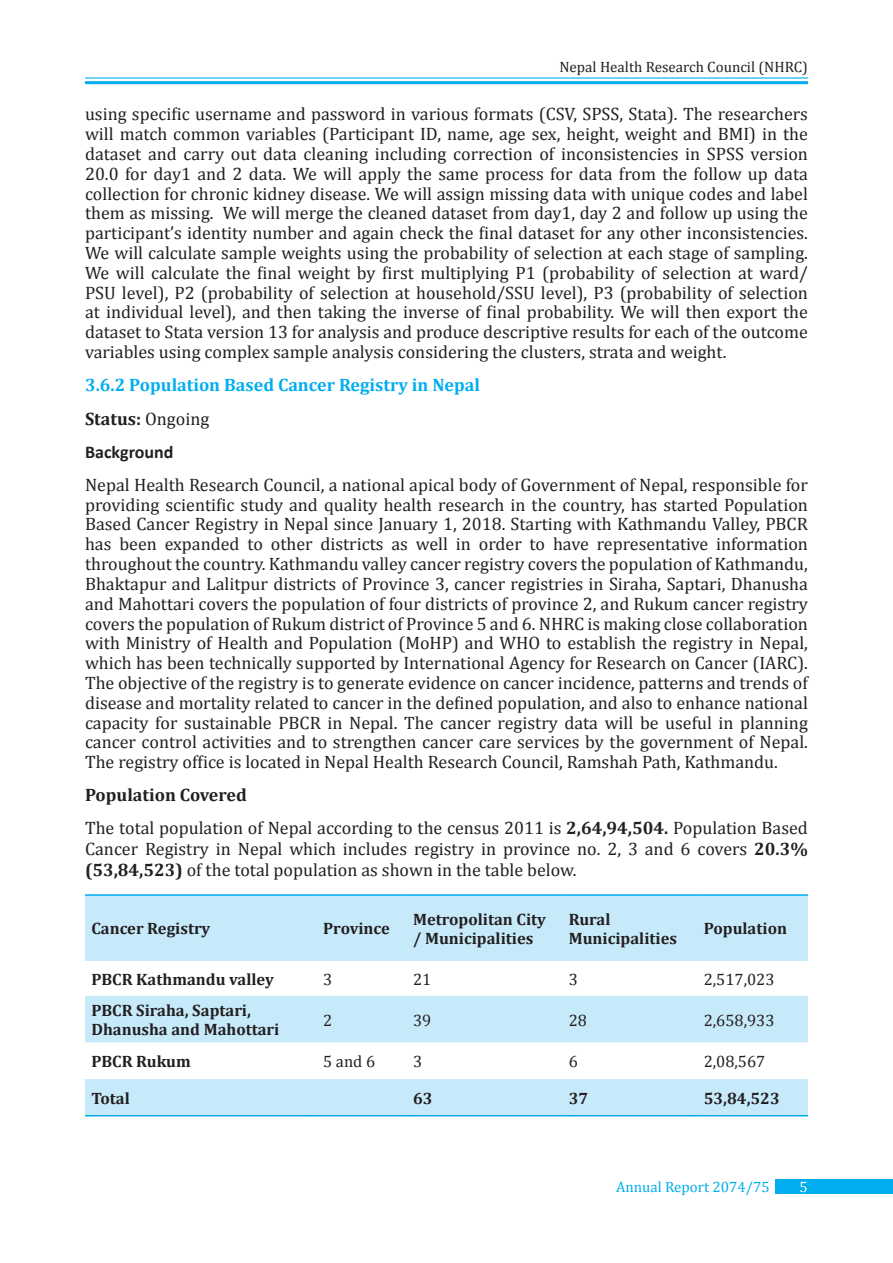
<style>
.page{position:relative;width:893px;height:1263px;background:#fff}
.page>*{position:absolute;margin:0;border:0;box-sizing:border-box;transform-origin:0 0}
.t1{font:18px/19.8px "Cambria";color:#231f20;text-align:justify}
.t2{font:700 18px/33.5px "Cambria";color:#00aeef}
.t3{font:700 18px "Calibri";color:#231f20}
.t4{font:700 16.5px/18.9px "Cambria";color:#231f20}
.t5{font:16.5px "Cambria";color:#231f20}
.t6{font:15px "Cambria";color:#231f20}
.t7{font:15px "Cambria";color:#00aeef}
.t8{font:15px "Cambria";color:#fff}
.s1{color:#231f20}
.s2{font-weight:400;color:#231f20}
.s3{font-weight:700}
</style>
<div class="page">
<hr style="left:85px;top:81px;width:723px;height:3px;background:#00aeef">
<hr style="left:85px;top:77px;width:723px;height:2px;background:#00aeef">
<div style="left:775px;top:1179px;width:118px;height:15px;background:#00aeef"></div>
<svg style="left:85px;top:896px;width:723px;height:219px;fill:#c7eafb"></svg>
<hr style="left:85px;top:894px;width:232px;height:2px;background:#00aeef">
<hr style="left:317px;top:894px;width:90px;height:2px;background:#00aeef">
<hr style="left:407px;top:894px;width:155px;height:2px;background:#00aeef">
<hr style="left:562px;top:894px;width:135px;height:2px;background:#00aeef">
<hr style="left:697px;top:894px;width:111px;height:2px;background:#00aeef">
<hr style="left:85px;top:1115px;width:232px;height:1px;background:#00aeef">
<hr style="left:317px;top:1115px;width:90px;height:1px;background:#00aeef">
<hr style="left:407px;top:1115px;width:155px;height:1px;background:#00aeef">
<hr style="left:562px;top:1115px;width:135px;height:1px;background:#00aeef">
<hr style="left:697px;top:1115px;width:111px;height:1px;background:#00aeef">
<p class="t6" style="left:559px;top:61px;width:250px">Nepal Health Research Council (NHRC)</p>
<p class="t1" style="left:85px;top:104px;width:724px">using specific username and password in various formats (CSV, SPSS, Stata). The researchers will match common variables (Participant ID, name, age sex, height, weight and BMI) in the dataset and carry out data cleaning including correction of inconsistencies in SPSS version 20.0 for day1 and 2 data. We will apply the same process for data from the follow up data collection for chronic kidney disease. We will assign missing data with unique codes and label them as missing. We will merge the cleaned dataset from day1, day 2 and follow up using the participant’s identity number and again check the final dataset for any other inconsistencies.<br>We will calculate sample weights using the probability of selection at each stage of sampling.<br>We will calculate the final weight by first multiplying P1 (probability of selection at ward/ PSU level), P2 (probability of selection at household/SSU level), P3 (probability of selection at individual level), and then taking the inverse of final probability. We will then export the dataset to Stata version 13 for analysis and produce descriptive results for each of the outcome variables using complex sample analysis considering the clusters, strata and weight.</p>
<p class="t2" style="left:85px;top:370px;width:396px">3.6.2 Population Based Cancer Registry in Nepal<br><span class="s1">Status:</span> <span class="s2">Ongoing</span></p>
<p class="t3" style="left:85px;top:446px;width:90px">Background</p>
<p class="t1" style="left:85px;top:477px;width:724px">Nepal Health Research Council, a national apical body of Government of Nepal, responsible for providing scientific study and quality health research in the country, has started Population Based Cancer Registry in Nepal since January 1, 2018. Starting with Kathmandu Valley, PBCR has been expanded to other districts as well in order to have representative information throughout the country. Kathmandu valley cancer registry covers the population of Kathmandu, Bhaktapur and Lalitpur districts of Province 3, cancer registries in Siraha, Saptari, Dhanusha and Mahottari covers the population of four districts of province 2, and Rukum cancer registry covers the population of Rukum district of Province 5 and 6. NHRC is making close collaboration with Ministry of Health and Population (MoHP) and WHO to establish the registry in Nepal, which has been technically supported by International Agency for Research on Cancer (IARC).<br>The objective of the registry is to generate evidence on cancer incidence, patterns and trends of disease and mortality related to cancer in the defined population, and also to enhance national capacity for sustainable PBCR in Nepal. The cancer registry data will be useful in planning cancer control activities and to strengthen cancer care services by the government of Nepal.<br>The registry office is located in Nepal Health Research Council, Ramshah Path, Kathmandu.</p>
<p class="t1" style="left:85px;top:778px;width:724px;line-height:33.5px"><span class="s3">Population Covered<br></span>The total population of Nepal according to the census 2011 is <span class="s3">2,64,94,504.</span> Population Based</p>
<p class="t1" style="left:85px;top:838px;width:724px;line-height:20.7px">Cancer Registry in Nepal which includes registry in province no. 2, 3 and 6 covers <span class="s3">20.3% (53,84,523)</span> of the total population as shown in the table below.</p>
<p class="t4" style="left:91px;top:921px;width:120px">Cancer Registry</p>
<p class="t4" style="left:323px;top:921px;width:68px">Province</p>
<p class="t4" style="left:413px;top:911px;width:134px">Metropolitan City / Municipalities</p>
<p class="t4" style="left:569px;top:911px;width:110px">Rural<br>Municipalities</p>
<p class="t4" style="left:704px;top:921px;width:85px">Population</p>
<p class="t4" style="left:91px;top:971px;width:184px">PBCR Kathmandu valley</p>
<p class="t5" style="left:323px;top:973px;width:11px">3</p>
<p class="t5" style="left:413px;top:969px;width:20px">21</p>
<p class="t5" style="left:569px;top:973px;width:11px">3</p>
<p class="t5" style="left:704px;top:969px;width:72px">2,517,023</p>
<p class="t4" style="left:91px;top:1002px;width:189px">PBCR Siraha, Saptari,<br>Dhanusha and Mahottari</p>
<p class="t5" style="left:323px;top:1010px;width:11px">2</p>
<p class="t5" style="left:413px;top:1014px;width:20px">39</p>
<p class="t5" style="left:569px;top:1010px;width:20px">28</p>
<p class="t5" style="left:704px;top:1010px;width:72px">2,658,933</p>
<p class="t4" style="left:91px;top:1053px;width:101px">PBCR Rukum</p>
<p class="t5" style="left:323px;top:1052px;width:53px">5 and 6</p>
<p class="t5" style="left:413px;top:1055px;width:11px">3</p>
<p class="t5" style="left:569px;top:1052px;width:11px">6</p>
<p class="t5" style="left:704px;top:1052px;width:63px">2,08,567</p>
<p class="t4" style="left:91px;top:1090px;width:40px">Total</p>
<p class="t4" style="left:413px;top:1090px;width:21px">63</p>
<p class="t4" style="left:569px;top:1090px;width:21px">37</p>
<p class="t4" style="left:704px;top:1090px;width:78px">53,84,523</p>
<p class="t7" style="left:616px;top:1181px;width:155px">Annual Report 2074/75</p>
<p class="t8" style="left:800px;top:1177px;width:10px">5</p>
</div>
